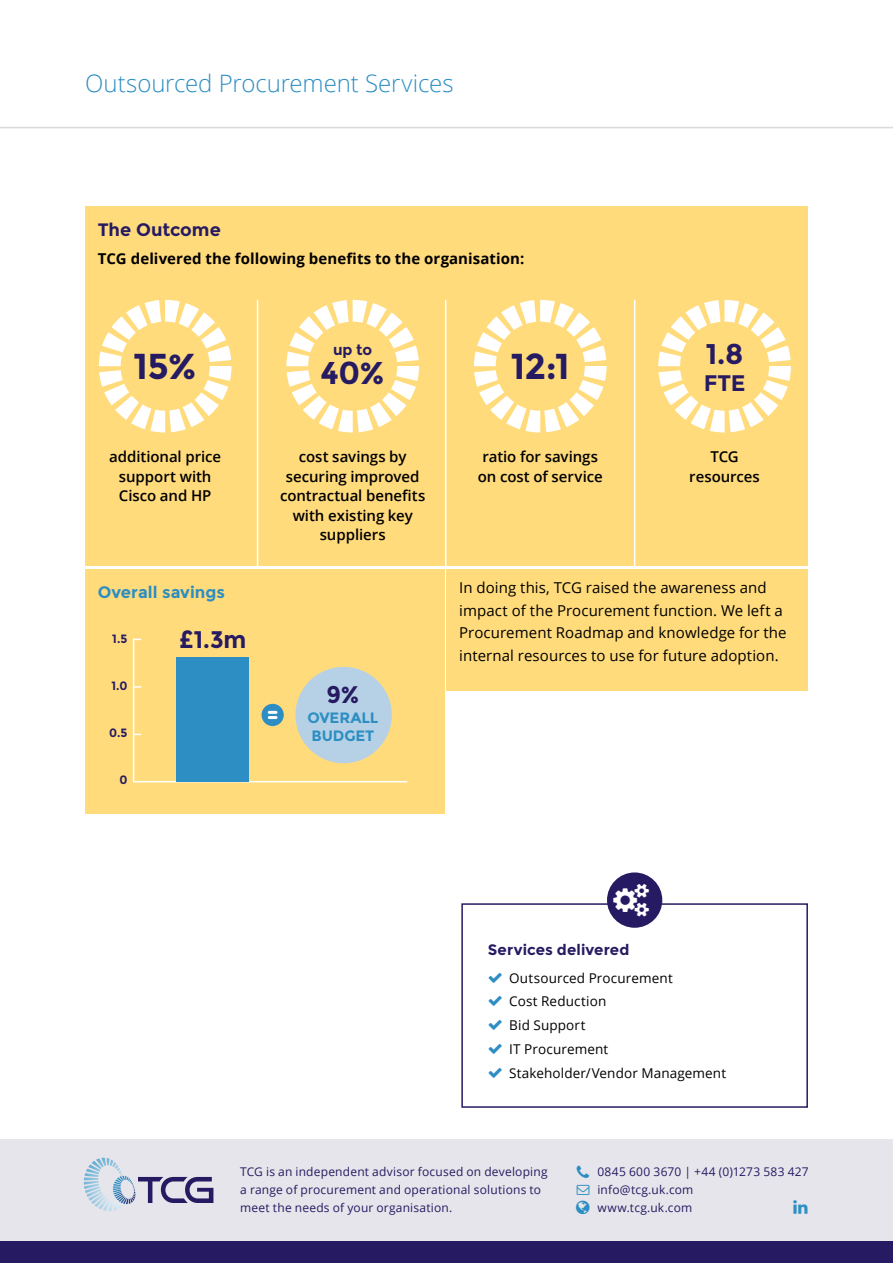
<style>
.page{position:relative;width:893px;height:1263px;background:#fff}
.page>*{position:absolute;margin:0;border:0;box-sizing:border-box;transform-origin:0 0}
.t1{font:700 36px "Montserrat";color:#261b62}
.t2{font:700 31.5px "Montserrat";color:#261b62}
.t3{font:700 28.5px "Montserrat";color:#261b62}
.t4{font:300 24px "Open Sans";letter-spacing:-.005em;color:#2c8ec2}
.t5{font:700 24px "Montserrat";color:#261b62}
.t6{font:700 22.5px "Montserrat";color:#261b62}
.t7{font:700 18px "Montserrat";color:#261b62}
.t8{font:700 16.5px "Montserrat";letter-spacing:.005em;color:#2c8ec2}
.t9{font:15px/22.5px "Open Sans";letter-spacing:.005em;color:#000}
.t10{font:600 15px/19.5px "Open Sans";letter-spacing:-.005em;color:#000;text-align:center}
.t11{font:700 15px "Open Sans";letter-spacing:.005em;color:#000}
.t12{font:700 15px "Montserrat";letter-spacing:.01em;color:#261b62}
.t13{font:700 15px/18px "Montserrat";letter-spacing:-.01em;color:#2c8ec2}
.t14{font:13.5px/23.7px "Open Sans";letter-spacing:.01em;color:#000}
.t15{font:12px/18px "Open Sans";letter-spacing:.015em;color:#261b62}
.t16{font:700 12px "Montserrat";color:#261b62}
</style>
<div class="page">
<hr style="left:0;top:127px;width:893px;height:1px;background:#dbd9dc">
<div style="left:0;top:1140px;width:893px;height:102px;background:#e5e5eb"></div>
<div style="left:0;top:1242px;width:893px;height:21px;background:#261b62"></div>
<svg style="left:84px;top:1158px;width:129px;height:45px"></svg>
<div style="left:461px;top:903px;width:347px;height:205px;border:2px solid #261b62"></div>
<div style="left:607px;top:872px;width:55px;height:56px;background:#261b62;border-radius:50%"></div>
<div style="left:85px;top:206px;width:723px;height:360px;background:#ffdb7c"></div>
<div style="left:446px;top:569px;width:362px;height:122px;background:#ffdb7c"></div>
<div style="left:85px;top:569px;width:360px;height:244px;background:#ffdb7c"></div>
<svg style="left:99px;top:300px;width:133px;height:132px"></svg>
<svg style="left:286px;top:300px;width:133px;height:132px"></svg>
<svg style="left:658px;top:300px;width:133px;height:132px"></svg>
<svg style="left:474px;top:300px;width:133px;height:132px"></svg>
<hr style="left:257px;top:300px;width:1px;height:266px;background:#fff">
<hr style="left:445px;top:300px;width:1px;height:266px;background:#fff">
<hr style="left:634px;top:300px;width:1px;height:266px;background:#fff">
<svg style="left:132px;top:638px;width:276px;height:145px"></svg>
<h3 class="t4" style="left:85px;top:67px;width:370px">Outsourced Procurement Services</h3>
<h3 class="t7" style="left:98px;top:219px;width:125px">The Outcome</h3>
<p class="t11" style="left:98px;top:248px;width:428px">TCG delivered the following benefits to the organisation:</p>
<h1 class="t1" style="left:133px;top:345px;width:65px">15%</h1>
<p class="t10" style="left:109px;top:447px;width:114px">additional price support with<br>Cisco and HP</p>
<p class="t12" style="left:333px;top:341px;width:41px">up to</p>
<h2 class="t2" style="left:321px;top:354px;width:66px">40%</h2>
<p class="t10" style="left:280px;top:447px;width:147px">cost savings by securing improved contractual benefits with existing key suppliers</p>
<h1 class="t1" style="left:511px;top:345px;width:60px">12:1</h1>
<p class="t10" style="left:478px;top:447px;width:126px">ratio for savings on cost of service</p>
<h3 class="t3" style="left:706px;top:337px;width:39px">1.8</h3>
<h3 class="t6" style="left:704px;top:370px;width:43px">FTE</h3>
<p class="t10" style="left:689px;top:447px;width:72px">TCG resources</p>
<h3 class="t8" style="left:98px;top:582px;width:129px">Overall savings</h3>
<p class="t16" style="left:112px;top:632px;width:17px">1.5</p>
<p class="t16" style="left:111px;top:679px;width:18px">1.0</p>
<p class="t16" style="left:109px;top:726px;width:20px">0.5</p>
<p class="t16" style="left:120px;top:773px;width:10px">0</p>
<h3 class="t5" style="left:179px;top:626px;width:69px">£1.3m</h3>
<h3 class="t5" style="left:326px;top:680px;width:34px">9%</h3>
<p class="t13" style="left:308px;top:709px;width:72px">OVERALL<br>BUDGET</p>
<p class="t9" style="left:459px;top:576px;width:329px">In doing this, TCG raised the awareness and impact of the Procurement function. We left a Procurement Roadmap and knowledge for the internal resources to use for future adoption.</p>
<p class="t12" style="left:488px;top:940px;width:143px">Services delivered</p>
<p class="t14" style="left:509px;top:965px;width:218px">Outsourced Procurement<br>Cost Reduction<br>Bid Support<br>IT Procurement<br>Stakeholder/Vendor Management</p>
<p class="t15" style="left:240px;top:1162px;width:309px">TCG is an independent advisor focused on developing a range of procurement and operational solutions to meet the needs of your organisation.</p>
<p class="t15" style="left:597px;top:1163px;width:213px">0845 600 3670 | +44 (0)1273 583 427 info@tcg.uk.com<br>www.tcg.uk.com</p>
</div>
